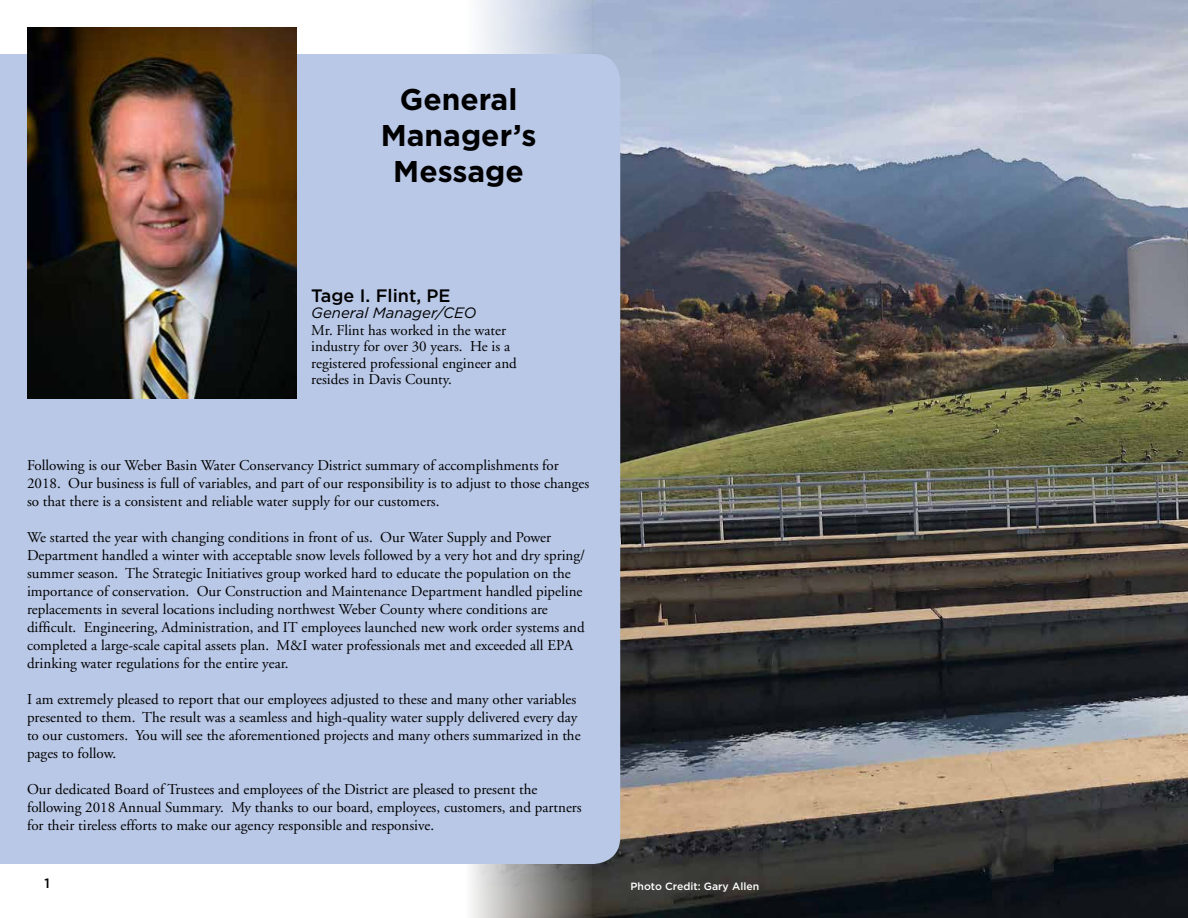
<style>
.page{position:relative;width:1188px;height:918px;background:#fff}
.page>*{position:absolute;margin:0;border:0;box-sizing:border-box;transform-origin:0 0}
.t1{font:700 30px/36px "Gotham";color:#000;text-align:center}
.t2{font:500 18px "Gotham";color:#000}
.t3{font:15px/18px "Adobe Garamond";color:#000}
.t4{font:italic 15px "Gotham";color:#000}
.t5{font:500 13.5px "Gotham";color:#000}
.t6{font:500 10.5px "Gotham";color:#fff}
</style>
<div class="page">
<img style="left:594px;top:0;width:594px;height:918px">
<svg style="left:471px;top:0;width:123px;height:918px;background:#b5b8be"></svg>
<div style="left:0;top:54px;width:620px;height:810px;background:#b9c8e7"></div>
<img style="left:27px;top:27px;width:270px;height:371px">
<h1 class="t1" style="left:381px;top:81px;width:157px">General<br>Manager’s<br>Message</h1>
<p class="t2" style="left:311px;top:284px;width:141px">Tage I. Flint, PE</p>
<p class="t4" style="left:311px;top:305px;width:167px">General Manager/CEO</p>
<p class="t3" style="left:311px;top:322px;width:207px;line-height:16.5px">Mr. Flint has worked in the water industry for over 30 years. He is a registered professional engineer and resides in Davis County.</p>
<p class="t3" style="left:27px;top:457px;width:564px">Following is our Weber Basin Water Conservancy District summary of accomplishments for<br>2018. Our business is full of variables, and part of our responsibility is to adjust to those changes so that there is a consistent and reliable water supply for our customers.</p>
<p class="t3" style="left:27px;top:529px;width:560px">We started the year with changing conditions in front of us. Our Water Supply and Power Department handled a winter with acceptable snow levels followed by a very hot and dry spring/ summer season. The Strategic Initiatives group worked hard to educate the population on the importance of conservation. Our Construction and Maintenance Department handled pipeline replacements in several locations including northwest Weber County where conditions are difficult. Engineering, Administration, and IT employees launched new work order systems and completed a large-scale capital assets plan. M&amp;I water professionals met and exceeded all EPA drinking water regulations for the entire year.</p>
<p class="t3" style="left:27px;top:691px;width:555px">I am extremely pleased to report that our employees adjusted to these and many other variables presented to them. The result was a seamless and high-quality water supply delivered every day to our customers. You will see the aforementioned projects and many others summarized in the pages to follow.</p>
<p class="t3" style="left:27px;top:781px;width:556px">Our dedicated Board of Trustees and employees of the District are pleased to present the following 2018 Annual Summary. My thanks to our board, employees, customers, and partners for their tireless efforts to make our agency responsible and responsive.</p>
<p class="t5" style="left:45px;top:874px;width:7px">1</p>
<p class="t6" style="left:631px;top:879px;width:130px">Photo Credit: Gary Allen</p>
</div>
